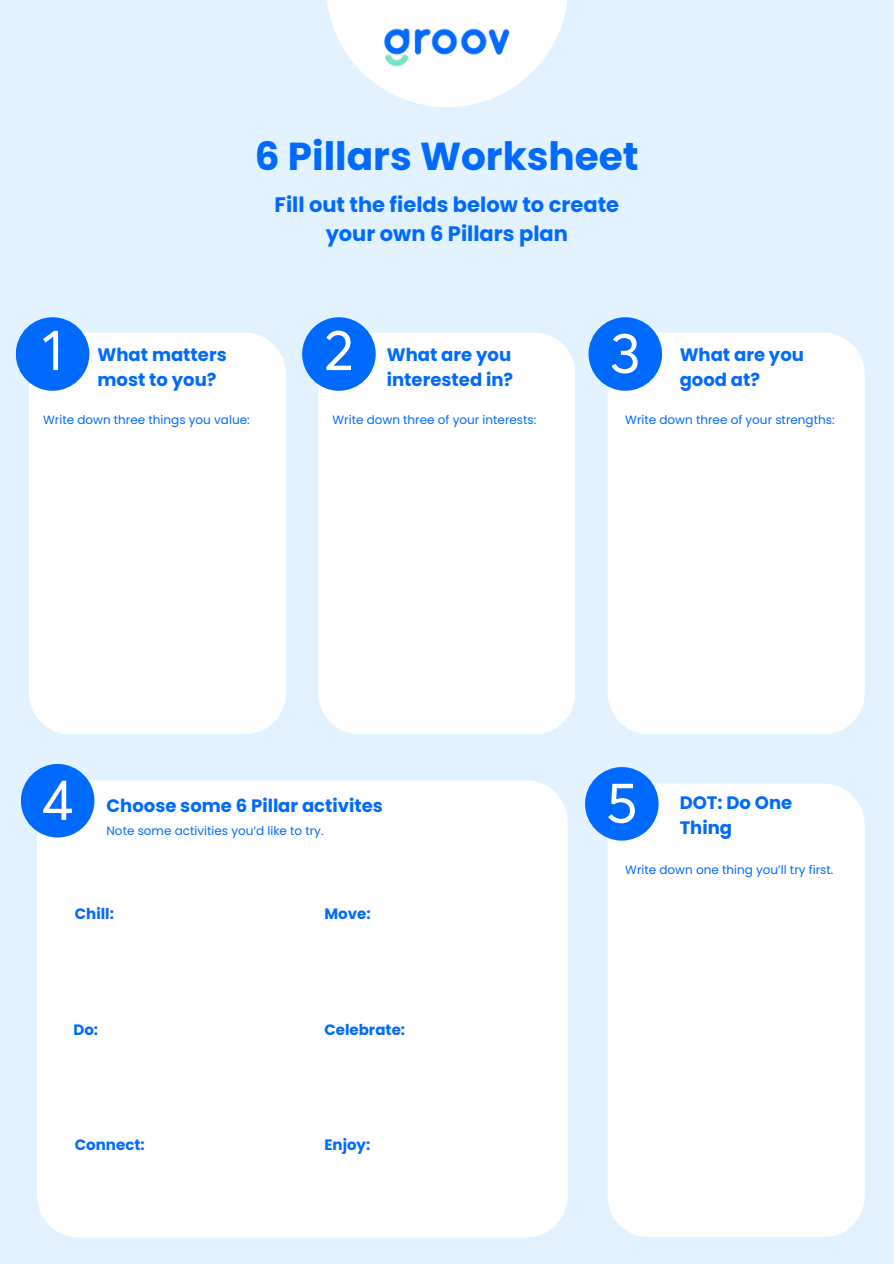
<style>
.page{position:relative;width:894px;height:1264px;background:#fff}
.page>*{position:absolute;margin:0;border:0;box-sizing:border-box;transform-origin:0 0}
.t1{font:57px "Averta";color:#fff}
.t2{font:700 39px "Poppins";color:#006aff}
.t3{font:700 21px/29.2px "Poppins";color:#006aff;text-align:center}
.t4{font:700 18px/24.8px "Poppins";color:#006aff}
.t5{font:700 15px "Poppins";color:#006aff}
.t6{font:12px "Poppins";color:#006aff}
</style>
<div class="page">
<div style="left:0;top:0;width:893px;height:1263px;background:#e2f2ff"></div>
<svg style="left:327px;top:0;width:240px;height:106px"></svg>
<img style="left:372px;top:13px;width:149px;height:70px">
<div style="left:29px;top:332px;width:257px;height:402px;background:#fff;border-radius:42px"></div>
<div style="left:318px;top:332px;width:257px;height:402px;background:#fff;border-radius:42px"></div>
<div style="left:607px;top:332px;width:257px;height:402px;background:#fff;border-radius:42px"></div>
<div style="left:37px;top:780px;width:530px;height:457px;background:#fff;border-radius:42px"></div>
<div style="left:607px;top:783px;width:257px;height:454px;background:#fff;border-radius:42px"></div>
<div style="left:16px;top:317px;width:73px;height:74px;background:#006aff;border-radius:50%"></div>
<div style="left:302px;top:317px;width:73px;height:74px;background:#006aff;border-radius:50%"></div>
<div style="left:588px;top:317px;width:74px;height:74px;background:#006aff;border-radius:50%"></div>
<div style="left:21px;top:764px;width:73px;height:73px;background:#006aff;border-radius:50%"></div>
<div style="left:585px;top:767px;width:73px;height:73px;background:#006aff;border-radius:50%"></div>
<p class="t2" style="left:255px;top:129px;width:385px">6 Pillars Worksheet</p>
<h1 class="t3" style="left:274px;top:190px;width:346px">Fill out the fields below to create your own 6 Pillars plan</h1>
<h2 class="t1" style="left:42px;top:314px;width:23px">1</h2>
<p class="t1" style="left:324px;top:314px;width:31px">2</p>
<h3 class="t1" style="left:610px;top:317px;width:32px">3</h3>
<h3 class="t4" style="left:97px;top:342px;width:131px">What matters most to you?</h3>
<p class="t6" style="left:43px;top:411px;width:208px">Write down three things you value:</p>
<p class="t4" style="left:387px;top:342px;width:128px">What are you interested in?</p>
<h3 class="t6" style="left:332px;top:411px;width:205px">Write down three of your interests:</h3>
<p class="t4" style="left:679px;top:342px;width:126px">What are you good at?</p>
<p class="t6" style="left:625px;top:411px;width:211px">Write down three of your strengths:</p>
<p class="t1" style="left:42px;top:764px;width:34px">4</p>
<p class="t1" style="left:606px;top:767px;width:33px">5</p>
<p class="t4" style="left:679px;top:790px;width:114px">DOT: Do One<br>Thing</p>
<h3 class="t6" style="left:625px;top:861px;width:209px">Write down one thing you’ll try first.</h3>
<h3 class="t4" style="left:106px;top:793px;width:278px">Choose some 6 Pillar activites</h3>
<p class="t6" style="left:106px;top:822px;width:218px">Note some activities you’d like to try.</p>
<h4 class="t5" style="left:75px;top:903px;width:41px">Chill:</h4>
<h4 class="t5" style="left:324px;top:903px;width:48px">Move:</h4>
<h4 class="t5" style="left:73px;top:1018px;width:26px">Do:</h4>
<h4 class="t5" style="left:324px;top:1018px;width:82px">Celebrate:</h4>
<h4 class="t5" style="left:75px;top:1134px;width:71px">Connect:</h4>
<h4 class="t5" style="left:324px;top:1134px;width:47px">Enjoy:</h4>
</div>
